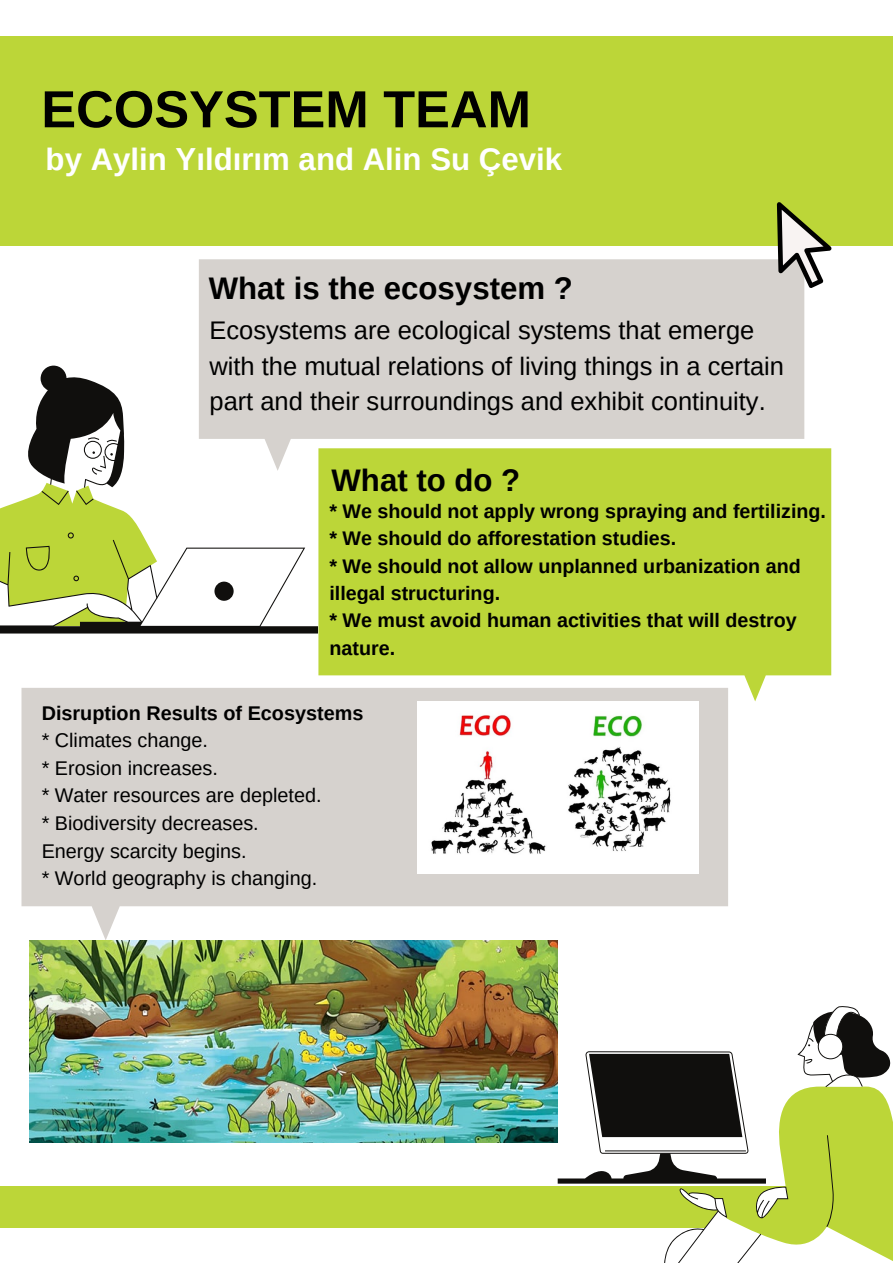
<style>
.page{position:relative;width:893px;height:1263px;background:#fff}
.page>*{position:absolute;margin:0;border:0;box-sizing:border-box;transform-origin:0 0}
.t1{font:700 52.2px "Arimo";color:#000}
.t2{font:700 31.2px "Arimo";color:#fff}
.t3{font:700 31.2px "Arimo";color:#000}
.t4{font:25.42px/35.5px "Arimo";color:#000}
.t5{font:19.8px "Arimo";color:#000}
.t6{font:700 19.8px "Arimo";color:#000}
.t7{font:700 19.73px/27.3px "Arimo";color:#000}
</style>
<div class="page">
<div style="left:0;top:36px;width:893px;height:210px;background:#bcd638"></div>
<div style="left:0;top:1186px;width:893px;height:41px;background:#bcd638"></div>
<svg style="left:21px;top:688px;width:707px;height:252px;fill:#d6d2ce"></svg>
<div style="left:199px;top:259px;width:605px;height:180px;background:#d6d2ce"></div>
<svg style="left:777px;top:202px;width:54px;height:86px"></svg>
<svg style="left:585px;top:1006px;width:308px;height:257px"></svg>
<svg style="left:0;top:366px;width:318px;height:267px"></svg>
<svg style="left:318px;top:448px;width:513px;height:253px;background:#c0d849"></svg>
<img style="left:30px;top:940px;width:527px;height:203px">
<img style="left:418px;top:701px;width:280px;height:172px">
<p class="t1" style="left:41px;top:80px;width:491px">ECOSYSTEM TEAM</p>
<p class="t2" style="left:46px;top:141px;width:518px">by Aylin Yıldırım and Alin Su Çevik</p>
<p class="t3" style="left:209px;top:271px;width:365px">What is the ecosystem ?</p>
<p class="t4" style="left:209px;top:313px;width:576px">Ecosystems are ecological systems that emerge with the mutual relations of living things in a certain part and their surroundings and exhibit continuity.</p>
<p class="t3" style="left:331px;top:463px;width:190px">What to do ?</p>
<p class="t7" style="left:329px;top:498px;width:498px">* We should not apply wrong spraying and fertilizing.</p>
<p class="t7" style="left:329px;top:525px;width:348px">* We should do afforestation studies.</p>
<p class="t7" style="left:329px;top:552px;width:473px">* We should not allow unplanned urbanization and illegal structuring.</p>
<p class="t7" style="left:329px;top:607px;width:468px">* We must avoid human activities that will destroy nature.</p>
<p class="t6" style="left:42px;top:702px;width:323px">Disruption Results of Ecosystems</p>
<p class="t5" style="left:42px;top:729px;width:168px">* Climates change.</p>
<p class="t5" style="left:42px;top:757px;width:178px">* Erosion increases.</p>
<p class="t5" style="left:42px;top:784px;width:281px">* Water resources are depleted.</p>
<p class="t5" style="left:42px;top:812px;width:219px">* Biodiversity decreases.</p>
<p class="t5" style="left:42px;top:839px;width:206px">Energy scarcity begins.</p>
<p class="t5" style="left:42px;top:867px;width:277px">* World geography is changing.</p>
</div>
